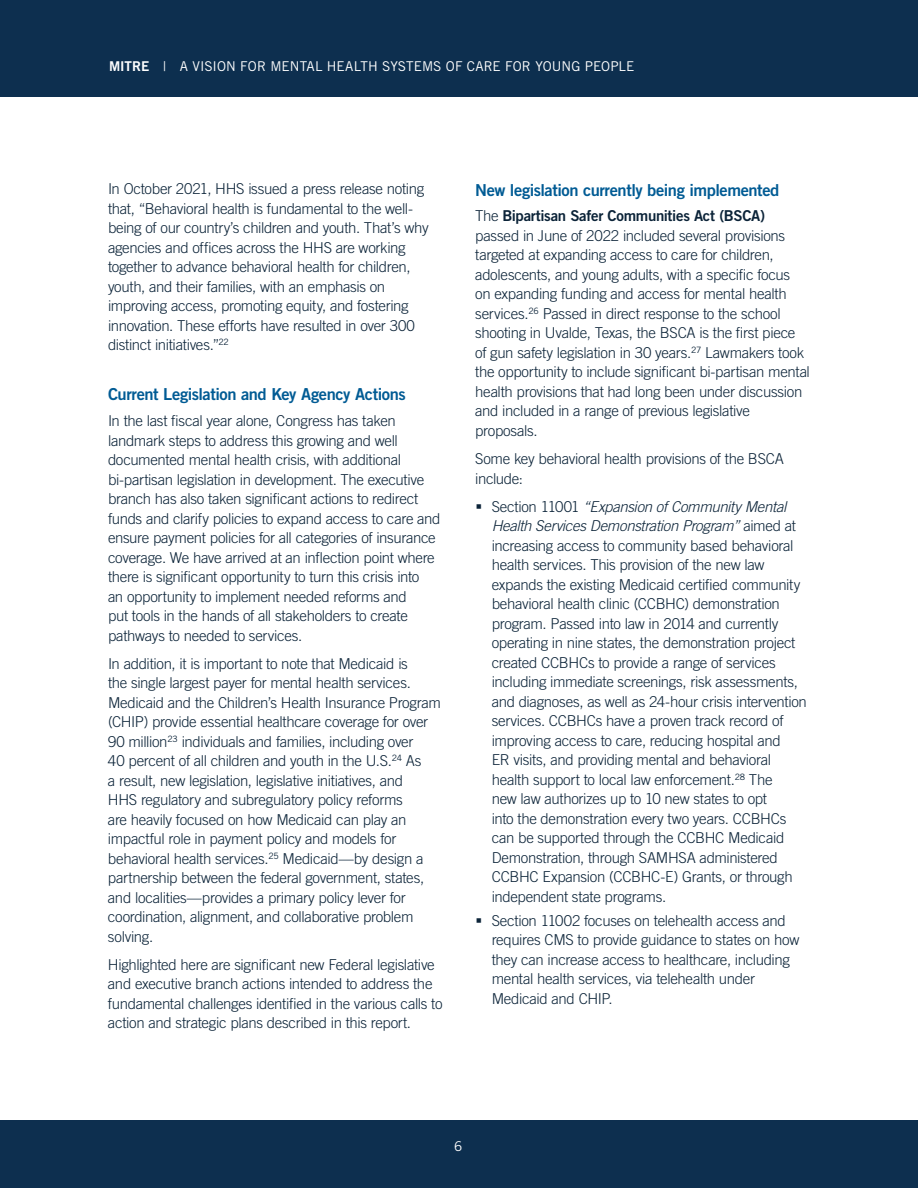
<style>
.page{position:relative;width:918px;height:1188px;background:#fff}
.page>*{position:absolute;margin:0;border:0;box-sizing:border-box;transform-origin:0 0}
.t1{font:16.5px "Trade Gothic LT Pro Bd 2";letter-spacing:-.025em;color:#005b94}
.t2{font:300 15px/19.5px "Trade Gothic LT Pro";letter-spacing:-.02em;color:#0b2338}
.t3{font:15px "Trade Gothic LT Pro Bd 2";letter-spacing:-.02em;color:#0b2338}
.t4{font:13.5px "Trade Gothic LT Pro";letter-spacing:.005em;color:#fff}
.s1{font-family:"Trade Gothic LT Pro Bd 2"}
.s2{font-family:"Trade Gothic LT Pro";font-weight:300}
.s3{font-style:italic}
</style>
<div class="page">
<div style="left:0;top:0;width:918px;height:97px;background:#0d2f4f"></div>
<div style="left:0;top:1120px;width:918px;height:68px;background:#0d2f4f"></div>
<p class="t4" style="left:109px;top:58px;width:527px"><span class="s1">MITRE</span> | A VISION FOR MENTAL HEALTH SYSTEMS OF CARE FOR YOUNG PEOPLE</p>
<p class="t2" style="left:108px;top:179px;width:322px">In October 2021, HHS issued a press release noting that, “Behavioral health is fundamental to the well&shy;being of our country’s children and youth. That’s why agencies and offices across the HHS are working together to advance behavioral health for children, youth, and their families, with an emphasis on improving access, promoting equity, and fostering innovation. These efforts have resulted in over 300 distinct initiatives.”<sup>22</sup></p>
<p class="t1" style="left:108px;top:384px;width:299px">Current Legislation and Key Agency Actions</p>
<p class="t2" style="left:108px;top:411px;width:334px">In the last fiscal year alone, Congress has taken landmark steps to address this growing and well documented mental health crisis, with additional bi-partisan legislation in development. The executive branch has also taken significant actions to redirect funds and clarify policies to expand access to care and ensure payment policies for all categories of insurance coverage. We have arrived at an inflection point where there is significant opportunity to turn this crisis into<br>an opportunity to implement needed reforms and<br>put tools in the hands of all stakeholders to create pathways to needed to services.</p>
<p class="t2" style="left:108px;top:654px;width:335px">In addition, it is important to note that Medicaid is<br>the single largest payer for mental health services.<br>Medicaid and the Children’s Health Insurance Program (CHIP) provide essential healthcare coverage for over 90 million<sup>23</sup> individuals and families, including over<br>40 percent of all children and youth in the U.S.<sup>24</sup> As<br>a result, new legislation, legislative initiatives, and<br>HHS regulatory and subregulatory policy reforms<br>are heavily focused on how Medicaid can play an impactful role in payment policy and models for behavioral health services.<sup>25</sup> Medicaid—by design a partnership between the federal government, states, and localities—provides a primary policy lever for coordination, alignment, and collaborative problem solving.</p>
<p class="t2" style="left:108px;top:955px;width:336px">Highlighted here are significant new Federal legislative and executive branch actions intended to address the fundamental challenges identified in the various calls to action and strategic plans described in this report.</p>
<p class="t1" style="left:475px;top:179px;width:306px">New legislation currently being implemented</p>
<p class="t3" style="left:475px;top:207px;width:291px"><span class="s2">The</span> Bipartisan Safer Communities Act (BSCA)</p>
<p class="t2" style="left:475px;top:226px;width:336px">passed in June of 2022 included several provisions targeted at expanding access to care for children, adolescents, and young adults, with a specific focus<br>on expanding funding and access for mental health services.<sup>26</sup> Passed in direct response to the school shooting in Uvalde, Texas, the BSCA is the first piece of gun safety legislation in 30 years.<sup>27</sup> Lawmakers took the opportunity to include significant bi-partisan mental health provisions that had long been under discussion and included in a range of previous legislative proposals.</p>
<p class="t2" style="left:475px;top:449px;width:310px">Some key behavioral health provisions of the BSCA include:</p>
<p class="t2" style="left:492px;top:497px;width:317px">Section 11001 <span class="s3">“Expansion of Community Mental Health Services Demonstration Program”</span> aimed at increasing access to community based behavioral health services. This provision of the new law expands the existing Medicaid certified community behavioral health clinic (CCBHC) demonstration program. Passed into law in 2014 and currently operating in nine states, the demonstration project created CCBHCs to provide a range of services including immediate screenings, risk assessments, and diagnoses, as well as 24-hour crisis intervention services. CCBHCs have a proven track record of improving access to care, reducing hospital and<br>ER visits, and providing mental and behavioral health support to local law enforcement.<sup>28</sup> The<br>new law authorizes up to 10 new states to opt<br>into the demonstration every two years. CCBHCs can be supported through the CCBHC Medicaid Demonstration, through SAMHSA administered CCBHC Expansion (CCBHC-E) Grants, or through independent state programs.</p>
<p class="t2" style="left:492px;top:910px;width:309px">Section 11002 focuses on telehealth access and requires CMS to provide guidance to states on how they can increase access to healthcare, including mental health services, via telehealth under Medicaid and CHIP.</p>
<p class="t4" style="left:454px;top:1138px;width:10px">6</p>
</div>
